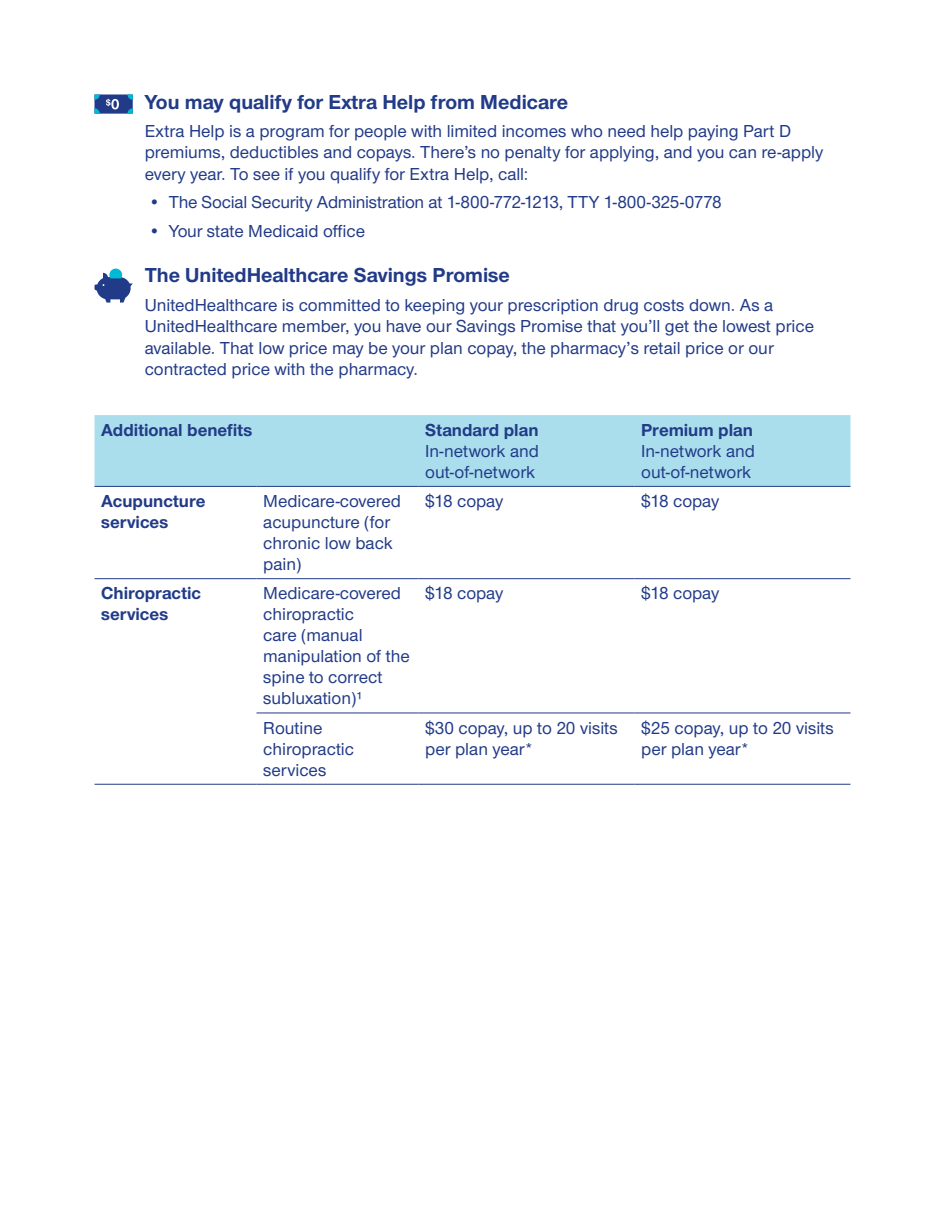
<style>
.page{position:relative;width:945px;height:1215px;background:#fff}
.page>*{position:absolute;margin:0;border:0;box-sizing:border-box;transform-origin:0 0}
.t1{font:700 21px "UHC Sans";color:#223b88}
.t2{font:500 18px/21px "UHC Sans";color:#223b88}
.t3{font:700 18px/21px "UHC Sans";color:#223b88}
</style>
<div class="page">
<div style="left:94px;top:415px;width:756px;height:71px;background:#aadeed"></div>
<svg style="left:418px;top:579px;width:432px;height:205px"></svg>
<hr style="left:256px;top:578px;width:162px;height:1px;background:#223b88">
<hr style="left:418px;top:578px;width:216px;height:1px;background:#223b88">
<hr style="left:634px;top:578px;width:216px;height:1px;background:#223b88">
<hr style="left:256px;top:713px;width:162px;height:1px;background:#223b88">
<hr style="left:418px;top:713px;width:216px;height:1px;background:#223b88">
<hr style="left:634px;top:713px;width:216px;height:1px;background:#223b88">
<hr style="left:94px;top:578px;width:162px;height:1px;background:#223b88">
<hr style="left:94px;top:784px;width:162px;height:1px;background:#223b88">
<hr style="left:256px;top:784px;width:162px;height:1px;background:#223b88">
<hr style="left:418px;top:784px;width:216px;height:1px;background:#223b88">
<hr style="left:634px;top:784px;width:216px;height:1px;background:#223b88">
<hr style="left:94px;top:486px;width:162px;height:1px;background:#223b88">
<hr style="left:256px;top:486px;width:162px;height:1px;background:#223b88">
<hr style="left:418px;top:486px;width:216px;height:1px;background:#223b88">
<hr style="left:634px;top:486px;width:216px;height:1px;background:#223b88">
<svg style="left:95px;top:269px;width:38px;height:34px"></svg>
<svg style="left:94px;top:94px;width:39px;height:20px"></svg>
<p class="t1" style="left:145px;top:87px;width:425px">You may qualify for Extra Help from Medicare</p>
<p class="t2" style="left:145px;top:119px;width:680px;line-height:21.6px">Extra Help is a program for people with limited incomes who need help paying Part D premiums, deductibles and copays. There’s no penalty for applying, and you can re-apply every year. To see if you qualify for Extra Help, call:</p>
<p class="t2" style="left:148px;top:191px;width:575px">• The Social Security Administration at 1-800-772-1213, TTY 1-800-325-0778</p>
<p class="t2" style="left:148px;top:220px;width:218px">• Your state Medicaid office</p>
<p class="t1" style="left:145px;top:261px;width:367px">The UnitedHealthcare Savings Promise</p>
<p class="t2" style="left:145px;top:293px;width:671px;line-height:21.6px">UnitedHealthcare is committed to keeping your prescription drug costs down. As a UnitedHealthcare member, you have our Savings Promise that you’ll get the lowest price available. That low price may be your plan copay, the pharmacy’s retail price or our contracted price with the pharmacy.</p>
<p class="t3" style="left:101px;top:419px;width:153px">Additional benefits</p>
<p class="t3" style="left:425px;top:419px;width:115px">Standard plan</p>
<p class="t2" style="left:425px;top:440px;width:115px">In-network and out-of-network</p>
<p class="t3" style="left:641px;top:419px;width:113px">Premium plan</p>
<p class="t2" style="left:641px;top:440px;width:115px">In-network and out-of-network</p>
<p class="t3" style="left:101px;top:490px;width:106px">Acupuncture services</p>
<p class="t2" style="left:263px;top:490px;width:139px">Medicare-covered acupuncture (for chronic low back pain)</p>
<p class="t2" style="left:425px;top:490px;width:80px">$18 copay</p>
<p class="t2" style="left:641px;top:490px;width:80px">$18 copay</p>
<p class="t3" style="left:101px;top:582px;width:101px">Chiropractic services</p>
<p class="t2" style="left:263px;top:582px;width:148px">Medicare-covered chiropractic<br>care (manual manipulation of the spine to correct subluxation)¹</p>
<p class="t2" style="left:425px;top:582px;width:80px">$18 copay</p>
<p class="t2" style="left:641px;top:582px;width:80px">$18 copay</p>
<p class="t2" style="left:263px;top:716px;width:92px">Routine chiropractic services</p>
<p class="t2" style="left:425px;top:716px;width:194px">$30 copay, up to 20 visits per plan year*</p>
<p class="t2" style="left:641px;top:716px;width:194px">$25 copay, up to 20 visits per plan year*</p>
</div>
